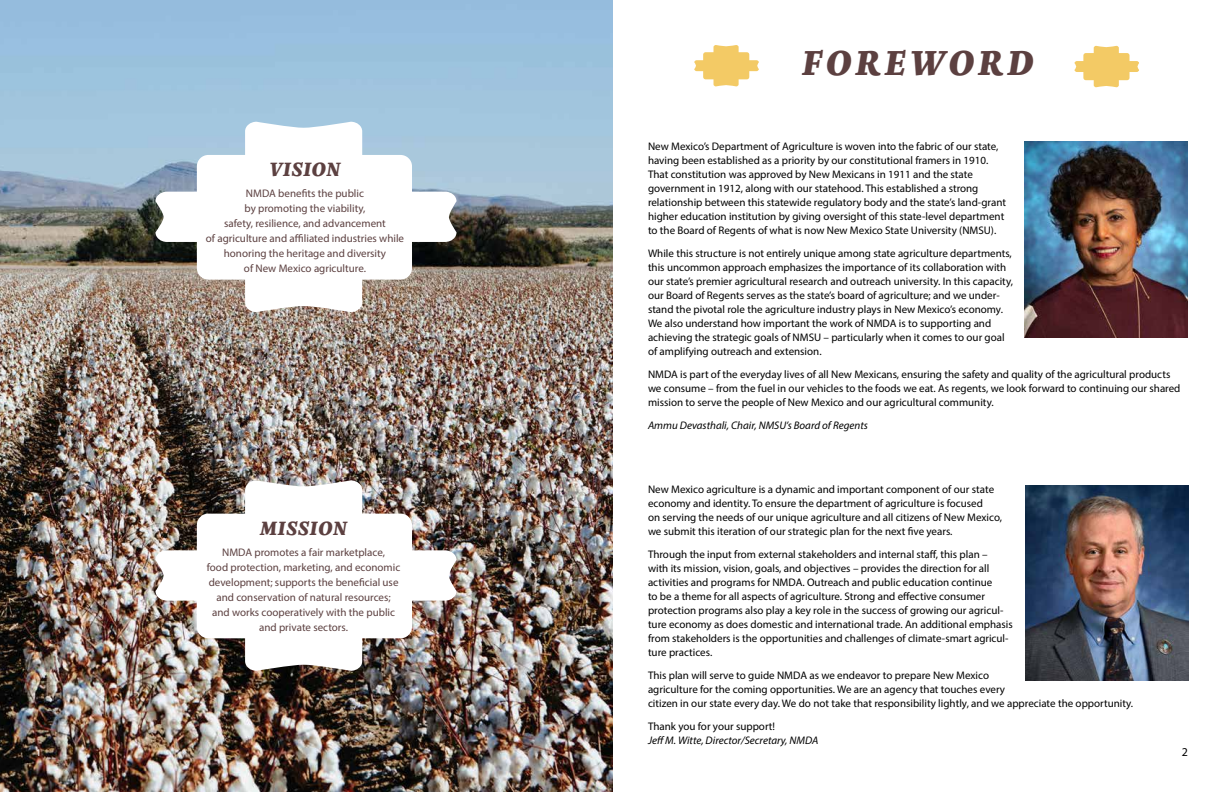
<style>
.page{position:relative;width:1224px;height:792px;background:#fff}
.page>*{position:absolute;margin:0;border:0;box-sizing:border-box;transform-origin:0 0}
.t1{font:italic 700 36px "Zenon";letter-spacing:.105em;color:#5c4040}
.t2{font:italic 700 20px "Zenon";letter-spacing:.035em;color:#5c4040}
.t3{font:12px "Myriad Pro";color:#000}
.t4{font:11px/14px "Myriad Pro";color:#000}
.t5{font:11px/15px "Myriad Pro";color:#5c4040;text-align:center}
.t6{font:italic 11px "Myriad Pro";color:#000}
.t7{font:10px "Myriad Pro";color:#fff}
</style>
<div class="page">
<img style="left:0;top:0;width:612px;height:792px">
<img style="left:1025px;top:142px;width:163px;height:196px">
<img style="left:1025px;top:485px;width:163px;height:196px">
<svg style="left:694px;top:45px;width:65px;height:41px"></svg>
<svg style="left:1075px;top:46px;width:64px;height:41px"></svg>
<svg style="left:155px;top:122px;width:302px;height:190px"></svg>
<img style="left:155px;top:480px;width:302px;height:191px">
<h2 class="t2" style="left:269px;top:154px;width:73px">VISION</h2>
<p class="t5" style="left:206px;top:185px;width:200px">NMDA benefits the public<br>by promoting the viability,<br>safety, resilience, and advancement<br>of agriculture and affiliated industries while honoring the heritage and diversity<br>of New Mexico agriculture.</p>
<h2 class="t2" style="left:260px;top:513px;width:89px">MISSION</h2>
<p class="t5" style="left:207px;top:544px;width:195px">NMDA promotes a fair marketplace,<br>food protection, marketing, and economic development; supports the beneficial use and conservation of natural resources; and works cooperatively with the public and private sectors.</p>
<h1 class="t1" style="left:802px;top:35px;width:233px">FOREWORD</h1>
<p class="t4" style="left:648px;top:139px;width:360px">New Mexico’s Department of Agriculture is woven into the fabric of our state, having been established as a priority by our constitutional framers in 1910.<br>That constitution was approved by New Mexicans in 1911 and the state government in 1912, along with our statehood. This established a strong relationship between this statewide regulatory body and the state’s land-grant higher education institution by giving oversight of this state-level department to the Board of Regents of what is now New Mexico State University (NMSU).</p>
<p class="t4" style="left:648px;top:246px;width:367px">While this structure is not entirely unique among state agriculture departments, this uncommon approach emphasizes the importance of its collaboration with our state’s premier agricultural research and outreach university. In this capacity, our Board of Regents serves as the state’s board of agriculture; and we under&shy;stand the pivotal role the agriculture industry plays in New Mexico’s economy.<br>We also understand how important the work of NMDA is to supporting and achieving the strategic goals of NMSU – particularly when it comes to our goal of amplifying outreach and extension.</p>
<p class="t4" style="left:648px;top:367px;width:534px">NMDA is part of the everyday lives of all New Mexicans, ensuring the safety and quality of the agricultural products we consume – from the fuel in our vehicles to the foods we eat. As regents, we look forward to continuing our shared mission to serve the people of New Mexico and our agricultural community.</p>
<p class="t6" style="left:648px;top:419px;width:222px">Ammu Devasthali, Chair, NMSU’s Board of Regents</p>
<p class="t4" style="left:648px;top:482px;width:356px">New Mexico agriculture is a dynamic and important component of our state economy and identity. To ensure the department of agriculture is focused<br>on serving the needs of our unique agriculture and all citizens of New Mexico, we submit this iteration of our strategic plan for the next five years.</p>
<p class="t4" style="left:648px;top:547px;width:366px">Through the input from external stakeholders and internal staff, this plan –<br>with its mission, vision, goals, and objectives – provides the direction for all activities and programs for NMDA. Outreach and public education continue<br>to be a theme for all aspects of agriculture. Strong and effective consumer protection programs also play a key role in the success of growing our agricul&shy;ture economy as does domestic and international trade. An additional emphasis from stakeholders is the opportunities and challenges of climate-smart agricul&shy;ture practices.</p>
<p class="t4" style="left:648px;top:668px;width:487px">This plan will serve to guide NMDA as we endeavor to prepare New Mexico<br>agriculture for the coming opportunities. We are an agency that touches every<br>citizen in our state every day. We do not take that responsibility lightly, and we appreciate the opportunity.</p>
<p class="t4" style="left:648px;top:719px;width:129px">Thank you for your support!</p>
<p class="t6" style="left:648px;top:733px;width:172px">Jeff M. Witte, Director/Secretary, NMDA</p>
<p class="t7" style="left:36px;top:746px;width:7px">1</p>
<p class="t3" style="left:1182px;top:745px;width:8px">2</p>
</div>
